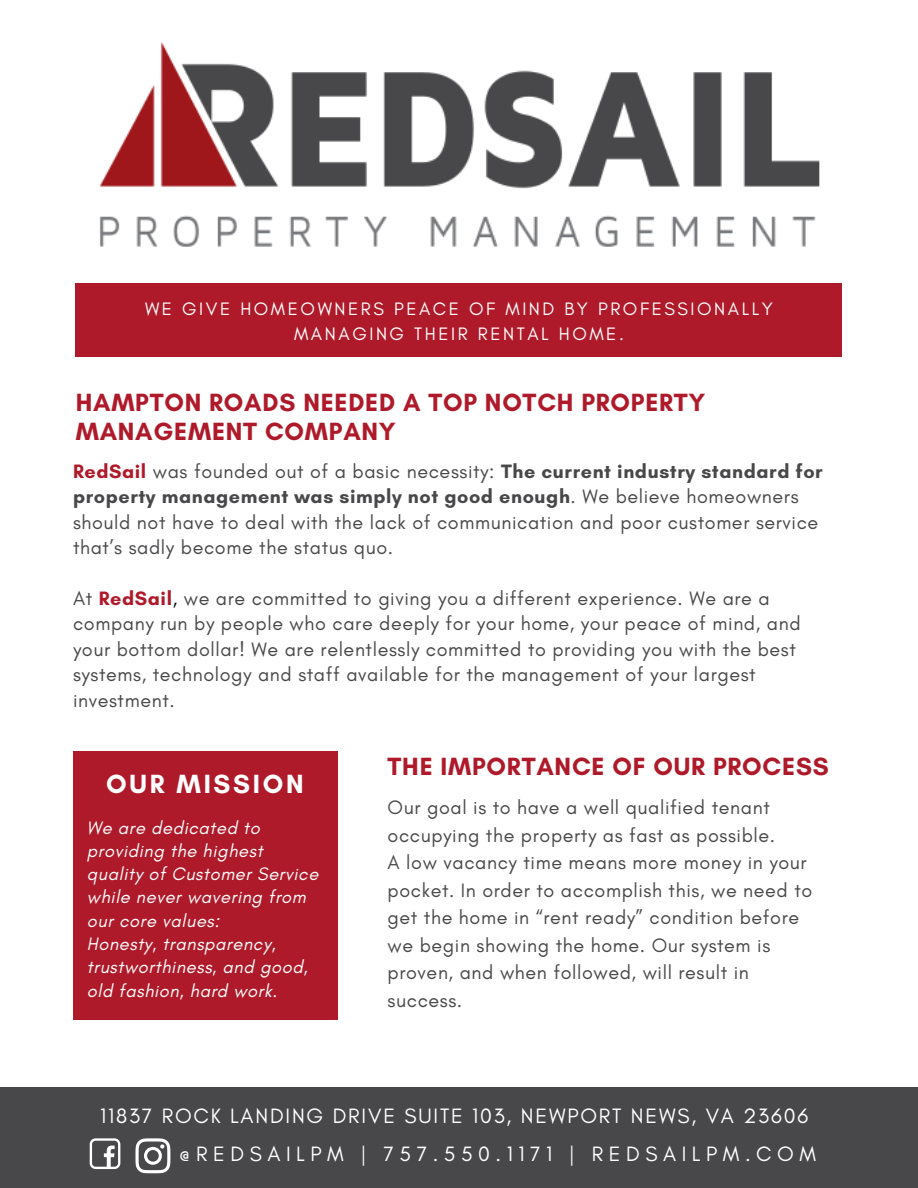
<style>
.page{position:relative;width:918px;height:1188px;background:#fff}
.page>*{position:absolute;margin:0;border:0;box-sizing:border-box;transform-origin:0 0}
.t1{font:700 26.85px "Glacial Indifference";letter-spacing:.1em;color:#fff}
.t2{font:700 25.35px/28.7px "Glacial Indifference";letter-spacing:.03em;color:#af1a2b}
.t3{font:21.15px "Glacial Indifference";letter-spacing:.085em;color:#fff}
.t4{font:21.15px "Glacial Indifference";letter-spacing:.26em;color:#fff}
.t5{font:19.8px/25.3px "Glacial Indifference";letter-spacing:.03em;color:#48484a}
.t6{font:italic 18.3px/23.2px "Glacial Indifference";letter-spacing:.03em;color:#fff}
.t7{font:18.3px/25.3px "Glacial Indifference";letter-spacing:.14em;color:#fff;text-align:center}
.s1{font-weight:700;color:#af1a2b}
.s2{font-weight:700}
.s3{color:#000}
</style>
<div class="page">
<div style="left:76px;top:284px;width:766px;height:73px;background:#af1a2b"></div>
<div style="left:73px;top:751px;width:264px;height:269px;background:#af1a2b"></div>
<img style="left:100px;top:42px;width:720px;height:205px">
<div style="left:0;top:1087px;width:918px;height:101px;background:#48484a"></div>
<svg style="left:90px;top:1138px;width:30px;height:31px"></svg>
<svg style="left:135px;top:1138px;width:35px;height:35px"></svg>
<p class="t7" style="left:145px;top:295px;width:629px">WE GIVE HOMEOWNERS PEACE OF MIND BY PROFESSIONALLY<br>MANAGING THEIR RENTAL HOME.</p>
<p class="t2" style="left:76px;top:388px;width:631px">HAMPTON ROADS NEEDED A TOP NOTCH PROPERTY<br>MANAGEMENT COMPANY</p>
<p class="t5" style="left:73px;top:458px;width:751px"><span class="s1">RedSail</span> was founded out of a basic necessity: <span class="s2">The current industry standard for property management was simply not good enough</span>. We believe homeowners should not have to deal with the lack of communication and poor customer service that’s sadly become the status quo.</p>
<p class="t5" style="left:73px;top:585px;width:729px">At <span class="s1">RedSail</span><span class="s3">,</span> we are committed to giving you a different experience. We are a company run by people who care deeply for your home, your peace of mind, and your bottom dollar! We are relentlessly committed to providing you with the best systems, technology and staff available for the management of your largest investment.</p>
<h1 class="t1" style="left:106px;top:768px;width:199px">OUR MISSION</h1>
<p class="t6" style="left:87px;top:816px;width:233px">We are dedicated to providing the highest quality of Customer Service while never wavering from our core values:<br>Honesty, transparency, trustworthiness, and good, old fashion, hard work.</p>
<p class="t2" style="left:388px;top:752px;width:443px">THE IMPORTANCE OF OUR PROCESS</p>
<p class="t5" style="left:388px;top:794px;width:426px;line-height:27.5px">Our goal is to have a well qualified tenant occupying the property as fast as possible.<br>A low vacancy time means more money in your pocket. In order to accomplish this, we need to get the home in “rent ready” condition before we begin showing the home. Our system is proven, and when followed, will result in success.</p>
<p class="t3" style="left:100px;top:1103px;width:709px">11837 ROCK LANDING DRIVE SUITE 103, NEWPORT NEWS, VA 23606</p>
<p class="t4" style="left:179px;top:1141px;width:639px">@REDSAILPM | 757.550.1171 | REDSAILPM.COM</p>
</div>
